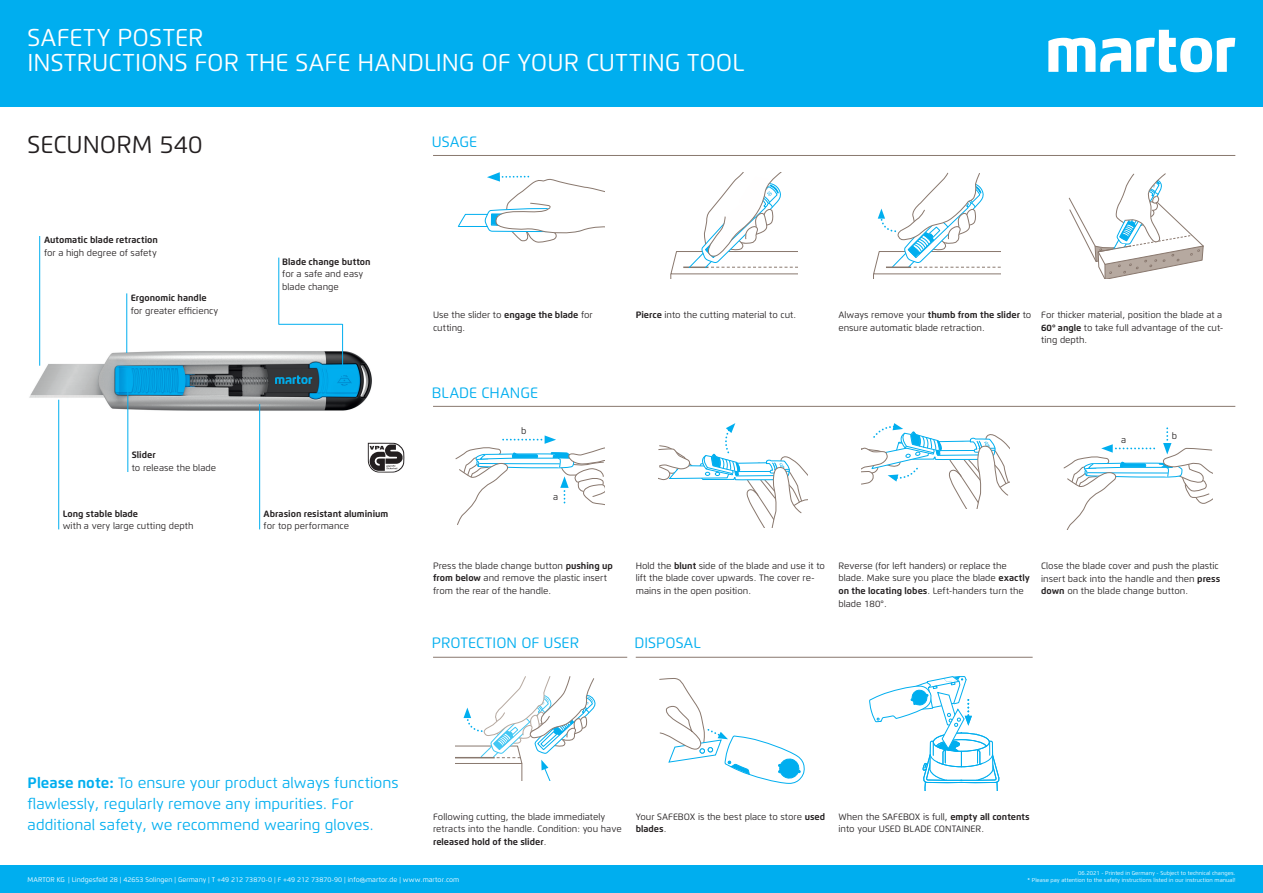
<style>
.page{position:relative;width:1263px;height:893px;background:#fff}
.page>*{position:absolute;margin:0;border:0;box-sizing:border-box;transform-origin:0 0}
.t1{font:24.38px/25.5px "Flexo";color:#fff}
.t2{font:24.38px "Flexo";color:#231f20}
.t3{font:15px/21.2px "Flexo";color:#00aeef}
.t4{font:9.15px/12.8px "Flexo";color:#231f20}
.t5{font:700 9.15px "Flexo";color:#231f20}
.t6{font:6.82px "Flexo";color:#fff}
.t7{font:5.62px "Flexo";color:#fff}
.s1{font-weight:700}
</style>
<div class="page">
<img style="left:29px;top:323px;width:343px;height:113px">
<svg style="left:457px;top:172px;width:147px;height:71px"></svg>
<svg style="left:670px;top:172px;width:127px;height:107px"></svg>
<svg style="left:873px;top:172px;width:127px;height:107px"></svg>
<svg style="left:1068px;top:173px;width:136px;height:106px"></svg>
<svg style="left:456px;top:435px;width:148px;height:90px"></svg>
<svg style="left:658px;top:423px;width:149px;height:105px"></svg>
<svg style="left:861px;top:423px;width:149px;height:85px"></svg>
<svg style="left:1064px;top:427px;width:149px;height:102px"></svg>
<svg style="left:456px;top:676px;width:139px;height:104px"></svg>
<hr style="left:456px;top:757px;width:39px;height:1px;background:#89786e">
<svg style="left:659px;top:678px;width:146px;height:106px"></svg>
<svg style="left:869px;top:676px;width:131px;height:115px"></svg>
<svg style="left:368px;top:443px;width:36px;height:29px"></svg>
<hr style="left:39px;top:236px;width:1px;height:130px;background:#00aeef">
<hr style="left:126px;top:293px;width:1px;height:60px;background:#00aeef">
<hr style="left:433px;top:155px;width:802px;height:1px;background:#89786e">
<hr style="left:433px;top:406px;width:802px;height:1px;background:#89786e">
<hr style="left:433px;top:657px;width:194px;height:1px;background:#89786e">
<hr style="left:636px;top:657px;width:397px;height:1px;background:#89786e">
<div style="left:0;top:0;width:1263px;height:106px;background:#00aeef"></div>
<div style="left:0;top:865px;width:1263px;height:28px;background:#00aeef"></div>
<svg style="left:1048px;top:30px;width:187px;height:42px"></svg>
<hr style="left:58px;top:400px;width:1px;height:129px;background:#00aeef">
<hr style="left:259px;top:404px;width:1px;height:125px;background:#00aeef">
<hr style="left:342px;top:324px;width:1px;height:53px;background:#00aeef">
<hr style="left:279px;top:324px;width:64px;height:1px;background:#00aeef">
<hr style="left:128px;top:376px;width:1px;height:96px;background:#00aeef">
<hr style="left:279px;top:258px;width:1px;height:67px;background:#00aeef">
<h1 class="t1" style="left:28px;top:24px;width:718px">SAFETY POSTER<br>INSTRUCTIONS FOR THE SAFE HANDLING OF YOUR CUTTING TOOL</h1>
<h1 class="t2" style="left:28px;top:130px;width:177px">SECUNORM 540</h1>
<p class="t5" style="left:44px;top:235px;width:115px">Automatic blade retraction</p>
<p class="t4" style="left:44px;top:247px;width:114px">for a high degree of safety</p>
<p class="t5" style="left:131px;top:292px;width:77px">Ergonomic handle</p>
<p class="t4" style="left:131px;top:304px;width:89px">for greater efficiency</p>
<p class="t5" style="left:132px;top:449px;width:25px">Slider</p>
<p class="t4" style="left:132px;top:461px;width:86px">to release the blade</p>
<p class="t5" style="left:63px;top:508px;width:77px">Long stable blade</p>
<p class="t4" style="left:63px;top:520px;width:132px">with a very large cutting depth</p>
<p class="t5" style="left:282px;top:256px;width:90px">Blade change button</p>
<p class="t4" style="left:282px;top:268px;width:83px">for a safe and easy blade change</p>
<p class="t5" style="left:264px;top:508px;width:126px">Abrasion resistant aluminium</p>
<p class="t4" style="left:264px;top:520px;width:87px">for top performance</p>
<h2 class="t3" style="left:432px;top:131px;width:47px">USAGE</h2>
<p class="t4" style="left:433px;top:308px;width:161px">Use the slider to <span class="s1">engage the blade</span> for</p>
<p class="t4" style="left:636px;top:308px;width:162px"><span class="s1">Pierce</span> into the cutting material to cut.</p>
<p class="t4" style="left:433px;top:321px;width:34px">cutting.</p>
<h2 class="t3" style="left:432px;top:382px;width:108px">BLADE CHANGE</h2>
<p class="t4" style="left:521px;top:424px;width:7px">b</p>
<p class="t4" style="left:553px;top:490px;width:7px">a</p>
<p class="t4" style="left:838px;top:308px;width:194px">Always remove your <span class="s1">thumb from the slider</span> to ensure automatic blade retraction.</p>
<p class="t4" style="left:1041px;top:308px;width:184px">For thicker material, position the blade at a<br><span class="s1">60° angle</span> to take full advantage of the cut&shy;ting depth.</p>
<p class="t4" style="left:1121px;top:433px;width:7px">a</p>
<p class="t4" style="left:1172px;top:430px;width:7px">b</p>
<p class="t4" style="left:433px;top:559px;width:181px">Press the blade change button <span class="s1">pushing up from below</span> and remove the plastic insert from the rear of the handle.</p>
<p class="t4" style="left:636px;top:559px;width:191px">Hold the <span class="s1">blunt</span> side of the blade and use it to lift the blade cover upwards. The cover re&shy;mains in the open position.</p>
<h2 class="t3" style="left:432px;top:633px;width:149px">PROTECTION OF USER</h2>
<h2 class="t3" style="left:634px;top:633px;width:68px">DISPOSAL</h2>
<p class="t4" style="left:838px;top:559px;width:193px">Reverse (for left handers) or replace the blade. Make sure you place the blade <span class="s1">exactly on the locating lobes</span>. Left-handers turn the blade 180°.</p>
<p class="t4" style="left:1041px;top:559px;width:180px">Close the blade cover and push the plastic insert back into the handle and then <span class="s1">press down</span> on the blade change button.</p>
<h2 class="t3" style="left:28px;top:772px;width:372px"><span class="s1">Please note:</span> To ensure your product always functions flawlessly, regularly remove any impurities. For additional safety, we recommend wearing gloves.</h2>
<p class="t4" style="left:433px;top:810px;width:190px">Following cutting, the blade immediately retracts into the handle. Condition: you have <span class="s1">released hold of the slider</span>.</p>
<p class="t4" style="left:636px;top:810px;width:191px">Your SAFEBOX is the best place to store <span class="s1">used blades</span>.</p>
<p class="t4" style="left:838px;top:810px;width:193px">When the SAFEBOX is full, <span class="s1">empty all contents </span>into your USED BLADE CONTAINER.</p>
<p class="t7" style="left:1078px;top:869px;width:159px">06.2021 - Printed in Germany - Subject to technical changes.</p>
<p class="t6" style="left:28px;top:876px;width:433px">MARTOR KG | Lindgesfeld 28 | 42653 Solingen | Germany | T +49 212 73870-0 | F +49 212 73870-90 | info@martor.de | www.martor.com</p>
<p class="t7" style="left:1028px;top:877px;width:209px">* Please pay attention to the safety instructions listed in our instruction manual!</p>
</div>
